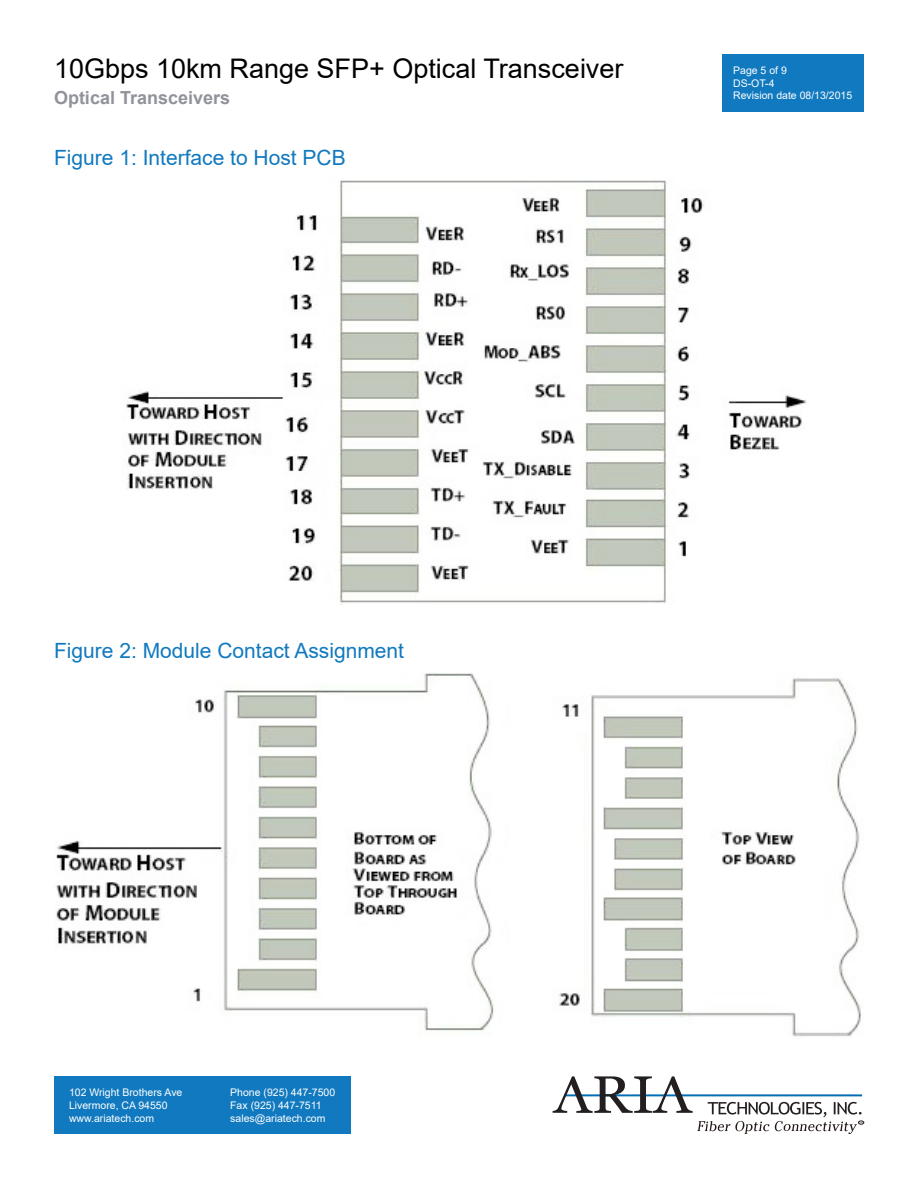
<style>
.page{position:relative;width:918px;height:1188px;background:#fff}
.page>*{position:absolute;margin:0;border:0;box-sizing:border-box;transform-origin:0 0}
.t1{font:27px "Arial";color:#000}
.t2{font:21px "Arial";color:#1079bf}
.t3{font:700 18px "Arial";color:#909399}
.t4{font:10.5px/12.6px "Arial";color:#fff}
</style>
<div class="page">
<svg style="left:553px;top:1076px;width:311px;height:58px"></svg>
<div style="left:54px;top:1076px;width:297px;height:58px;background:#1079bf"></div>
<div style="left:723px;top:54px;width:141px;height:58px;background:#1079bf"></div>
<img style="left:126px;top:180px;width:681px;height:425px">
<img style="left:56px;top:673px;width:805px;height:364px">
<h1 class="t1" style="left:54px;top:50px;width:571px">10Gbps 10km Range SFP+ Optical Transceiver</h1>
<h3 class="t3" style="left:54px;top:85px;width:178px">Optical Transceivers</h3>
<h2 class="t2" style="left:54px;top:143px;width:293px">Figure 1: Interface to Host PCB</h2>
<p class="t4" style="left:733px;top:64px;width:121px">Page 5 of 9<br>DS-OT-4<br>Revision date 08/13/2015</p>
<h2 class="t2" style="left:54px;top:636px;width:352px">Figure 2: Module Contact Assignment</h2>
<p class="t4" style="left:69px;top:1086px;width:115px">102 Wright Brothers Ave<br>Livermore, CA 94550 www.ariatech.com</p>
<p class="t4" style="left:230px;top:1086px;width:107px">Phone (925) 447-7500<br>Fax (925) 447-7511 sales@ariatech.com</p>
</div>
